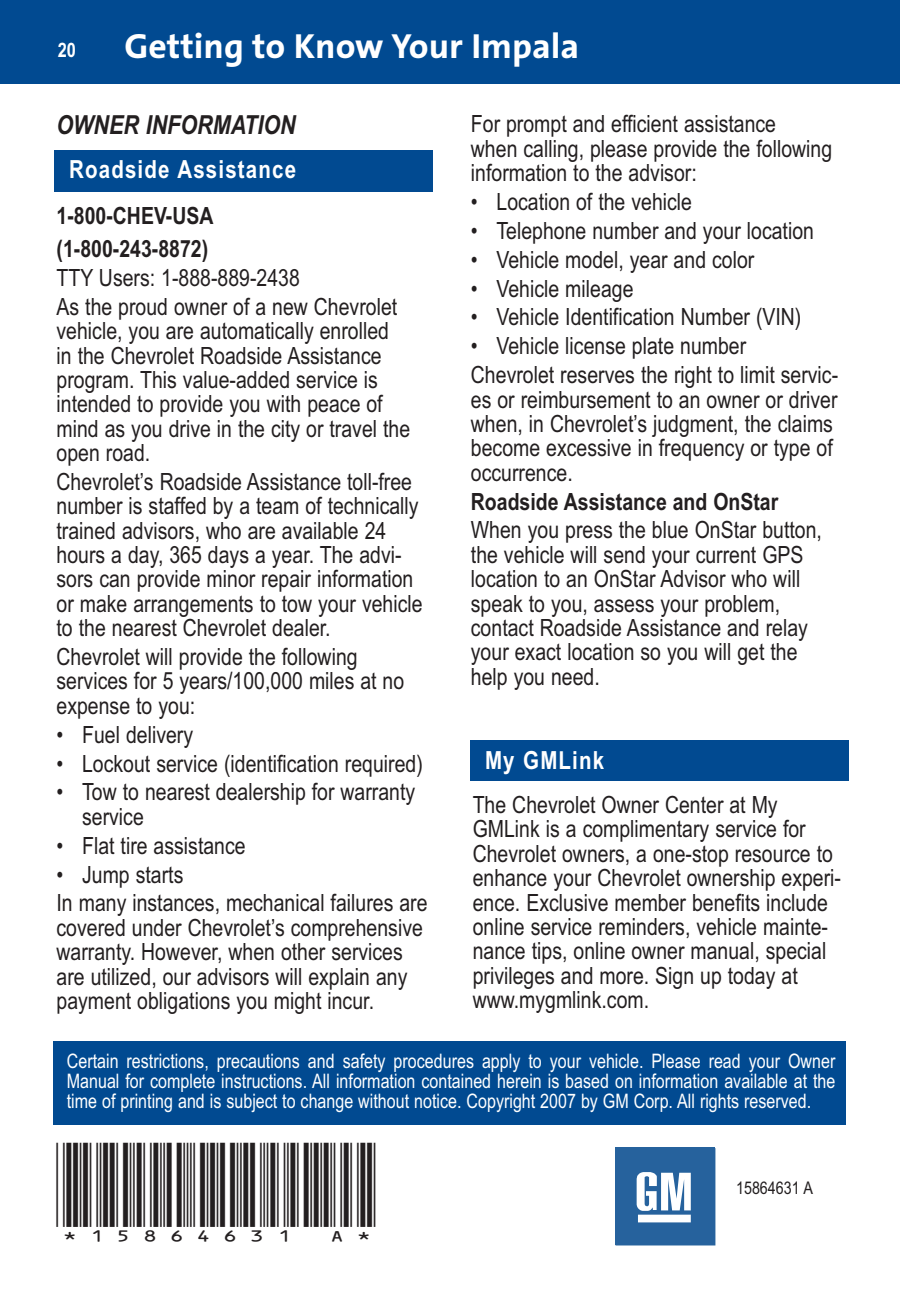
<style>
.page{position:relative;width:900px;height:1296px;background:#fff}
.page>*{position:absolute;margin:0;border:0;box-sizing:border-box;transform-origin:0 0}
.t1{font:700 35px "GM Sans";color:#fff}
.t2{font:27.5px "ID Automation HC39 M";color:#231f20}
.t3{font:italic 700 26.25px "Arial Narrow";color:#231f20}
.t4{font:700 25px "Arial Narrow";letter-spacing:.045em;color:#fff}
.t5{font:23.75px/24.5px "Arial Narrow";color:#231f20}
.t6{font:700 23.75px/33.2px "Arial Narrow";color:#231f20}
.t7{font:20px/20px "Arial Narrow";color:#fff;text-align:justify}
.t8{font:700 20px "Arial Narrow";color:#fff}
.t9{font:17.5px "Arial Narrow";color:#231f20}
</style>
<div class="page">
<div style="left:0;top:0;width:899px;height:83px;background:#014a91"></div>
<div style="left:53px;top:1042px;width:792px;height:83px;background:#014a91"></div>
<div style="left:470px;top:740px;width:378px;height:41px;background:#014a91"></div>
<svg style="left:615px;top:1148px;width:100px;height:97px"></svg>
<div style="left:54px;top:150px;width:378px;height:41px;background:#014a91"></div>
<p class="t8" style="left:58px;top:38px;width:20px">20</p>
<h1 class="t1" style="left:124px;top:34px;width:456px">Getting to Know Your Impala</h1>
<p class="t3" style="left:57px;top:110px;width:240px">OWNER INFORMATION</p>
<p class="t4" style="left:69px;top:155px;width:228px">Roadside Assistance</p>
<p class="t6" style="left:57px;top:199px;width:158px">1-800-CHEV-USA (1-800-243-8872)</p>
<p class="t5" style="left:57px;top:263px;width:342px;line-height:29px">TTY Users: 1-888-889-2438<br>As the proud owner of a new Chevrolet</p>
<p class="t5" style="left:57px;top:319px;width:355px">vehicle, you are automatically enrolled<br>in the Chevrolet Roadside Assistance program. This value-added service is intended to provide you with peace of mind as you drive in the city or travel the open road.</p>
<p class="t5" style="left:57px;top:470px;width:367px">Chevrolet’s Roadside Assistance toll-free number is staffed by a team of technically trained advisors, who are available 24 hours a day, 365 days a year. The advi&shy;sors can provide minor repair information or make arrangements to tow your vehicle to the nearest Chevrolet dealer.</p>
<p class="t5" style="left:57px;top:645px;width:349px">Chevrolet will provide the following services for 5 years/100,000 miles at no expense to you:</p>
<p class="t5" style="left:57px;top:722px;width:138px">• Fuel delivery</p>
<p class="t5" style="left:57px;top:751px;width:367px">• Lockout service (identification required)</p>
<p class="t5" style="left:82px;top:780px;width:334px;text-indent:-26px">• Tow to nearest dealership for warranty service</p>
<p class="t5" style="left:57px;top:833px;width:190px">• Flat tire assistance</p>
<p class="t5" style="left:57px;top:860px;width:372px;line-height:29px">• Jump starts<br>In many instances, mechanical failures are</p>
<p class="t5" style="left:57px;top:915px;width:368px">covered under Chevrolet’s comprehensive warranty. However, when other services are utilized, our advisors will explain any payment obligations you might incur.</p>
<p class="t5" style="left:470px;top:112px;width:363px">For prompt and efficient assistance<br>when calling, please provide the following information to the advisor:</p>
<p class="t5" style="left:470px;top:189px;width:222px">• Location of the vehicle</p>
<p class="t5" style="left:470px;top:218px;width:344px">• Telephone number and your location</p>
<p class="t5" style="left:470px;top:247px;width:285px">• Vehicle model, year and color</p>
<p class="t5" style="left:470px;top:276px;width:164px">• Vehicle mileage</p>
<p class="t5" style="left:470px;top:305px;width:332px">• Vehicle Identification Number (VIN)</p>
<p class="t5" style="left:470px;top:332px;width:368px;line-height:29px">• Vehicle license plate number<br>Chevrolet reserves the right to limit servic-</p>
<p class="t5" style="left:470px;top:387px;width:368px">es or reimbursement to an owner or driver when, in Chevrolet’s judgment, the claims become excessive in frequency or type of occurrence.</p>
<p class="t6" style="left:470px;top:485px;width:309px">Roadside Assistance and OnStar</p>
<p class="t5" style="left:470px;top:518px;width:352px">When you press the blue OnStar button, the vehicle will send your current GPS location to an OnStar Advisor who will speak to you, assess your problem, contact Roadside Assistance and relay your exact location so you will get the help you need.</p>
<p class="t4" style="left:485px;top:745px;width:121px">My GMLink</p>
<p class="t5" style="left:472px;top:793px;width:370px">The Chevrolet Owner Center at My GMLink is a complimentary service for Chevrolet owners, a one-stop resource to enhance your Chevrolet ownership experi&shy;ence. Exclusive member benefits include online service reminders, vehicle mainte&shy;nance tips, online owner manual, special privileges and more. Sign up today at www.mygmlink.com.</p>
<p class="t7" style="left:67px;top:1051px;width:770px">Certain restrictions, precautions and safety procedures apply to your vehicle. Please read your Owner Manual for complete instructions. All information contained herein is based on information available at the time of printing and is subject to change without notice. Copyright 2007 by GM Corp. All rights reserved.</p>
<p class="t2" style="left:57px;top:1202px;width:322px">!15864631=A!</p>
<p class="t9" style="left:735px;top:1178px;width:79px">15864631 A</p>
</div>
